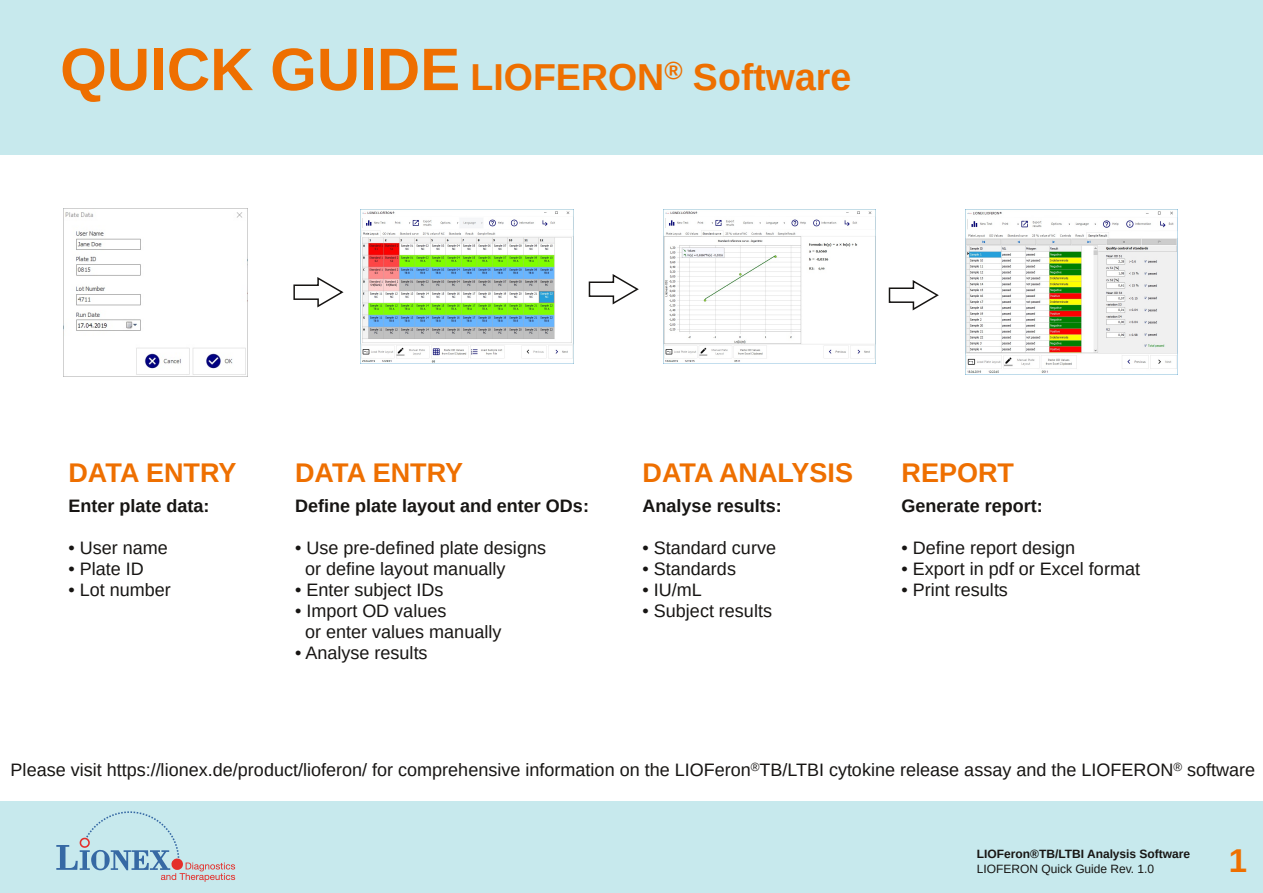
<style>
.page{position:relative;width:1263px;height:893px;background:#fff}
.page>*{position:absolute;margin:0;border:0;box-sizing:border-box;transform-origin:0 0}
.t1{font:700 37.5px "Liberation Sans";color:#ee6f00}
.t2{font:700 33px "Liberation Sans";color:#ee6f00}
.t3{font:700 27px "Liberation Sans";color:#ee6f00}
.t4{font:18px/21px "Liberation Sans";color:#171513}
.t5{font:700 18px "Liberation Sans";color:#171513}
.t6{font:700 12px "Liberation Sans";color:#171513}
.t7{font:12px "Liberation Sans";color:#171513}
.s1{font-size:60px}
</style>
<div class="page">
<div style="left:0;top:0;width:1263px;height:154px;background:#c7e9ed"></div>
<div style="left:0;top:802px;width:1263px;height:91px;background:#c7e9ed"></div>
<img style="left:361px;top:211px;width:212px;height:153px">
<img style="left:64px;top:208px;width:184px;height:168px">
<img style="left:663px;top:210px;width:213px;height:154px">
<img style="left:965px;top:210px;width:213px;height:164px">
<svg style="left:293px;top:277px;width:51px;height:31px"></svg>
<svg style="left:588px;top:274px;width:51px;height:31px"></svg>
<svg style="left:888px;top:280px;width:51px;height:31px"></svg>
<svg style="left:56px;top:811px;width:179px;height:71px"></svg>
<h1 class="t1" style="left:60px;top:56px;width:793px"><span class="s1">QUICK GUIDE</span> LIOFERON<sup>®</sup> Software</h1>
<h3 class="t3" style="left:68px;top:457px;width:169px">DATA ENTRY</h3>
<p class="t5" style="left:68px;top:495px;width:142px">Enter plate data:</p>
<p class="t4" style="left:68px;top:537px;width:101px">• User name</p>
<p class="t4" style="left:68px;top:558px;width:77px">• Plate ID</p>
<p class="t4" style="left:68px;top:579px;width:104px">• Lot number</p>
<h3 class="t3" style="left:295px;top:458px;width:169px">DATA ENTRY</h3>
<p class="t5" style="left:295px;top:496px;width:295px">Define plate layout and enter ODs:</p>
<p class="t4" style="left:305px;top:537px;width:243px;text-indent:-10px">• Use pre-defined plate designs or define layout manually</p>
<p class="t4" style="left:295px;top:579px;width:150px">• Enter subject IDs</p>
<p class="t4" style="left:305px;top:600px;width:198px;text-indent:-10px">• Import OD values<br>or enter values manually</p>
<p class="t4" style="left:295px;top:642px;width:134px">• Analyse results</p>
<h3 class="t3" style="left:643px;top:458px;width:212px">DATA ANALYSIS</h3>
<p class="t5" style="left:643px;top:496px;width:141px">Analyse results:</p>
<p class="t4" style="left:643px;top:537px;width:135px">• Standard curve</p>
<p class="t4" style="left:643px;top:558px;width:95px">• Standards</p>
<p class="t4" style="left:643px;top:579px;width:61px">• IU/mL</p>
<p class="t4" style="left:643px;top:600px;width:131px">• Subject results</p>
<h3 class="t3" style="left:902px;top:458px;width:114px">REPORT</h3>
<p class="t5" style="left:902px;top:496px;width:143px">Generate report:</p>
<p class="t4" style="left:902px;top:537px;width:175px">• Define report design</p>
<p class="t4" style="left:902px;top:558px;width:240px">• Export in pdf or Excel format</p>
<p class="t4" style="left:902px;top:579px;width:108px">• Print results</p>
<p class="t4" style="left:11px;top:760px;width:1246px">Please visit https://lionex.de/product/lioferon/ for comprehensive information on the LIOFeron<sup>®</sup>TB/LTBI cytokine release assay and the LIOFERON<sup>®</sup> software</p>
<p class="t6" style="left:977px;top:847px;width:215px">LIOFeron®TB/LTBI Analysis Software</p>
<p class="t7" style="left:977px;top:862px;width:179px">LIOFERON Quick Guide Rev. 1.0</p>
<h2 class="t2" style="left:1229px;top:842px;width:20px">1</h2>
</div>
